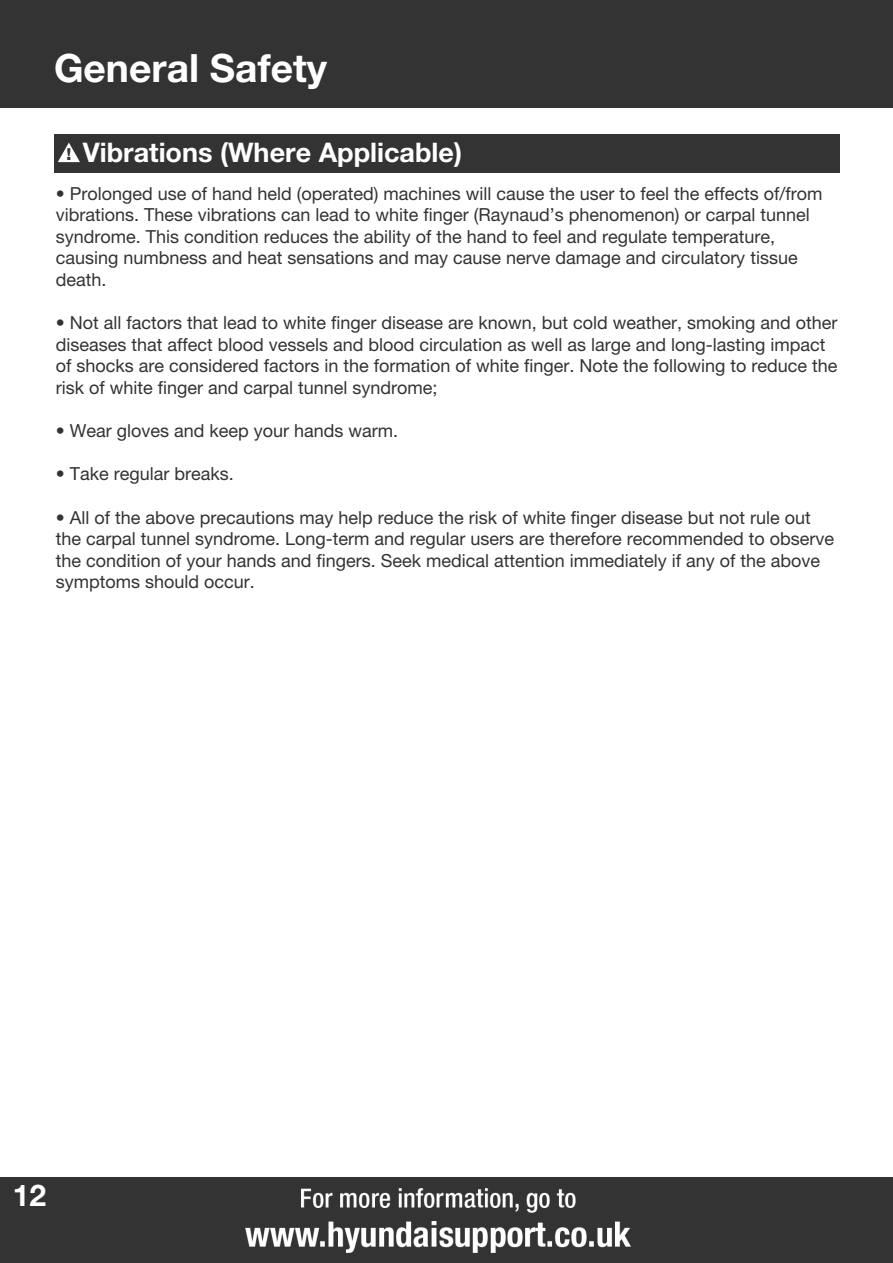
<style>
.page{position:relative;width:893px;height:1263px;background:#fff}
.page>*{position:absolute;margin:0;border:0;box-sizing:border-box;transform-origin:0 0}
.t1{font:700 39px "Helvetica Neue LT Pro";color:#fff}
.t2{font:700 30px "Helvetica Neue LT Pro";color:#fff}
.t3{font:700 27px "Helvetica Neue LT Pro";color:#fff}
.t4{font:18px/21.6px "Helvetica Neue LT Pro";color:#323332}
.t5{font:800 16.5px "Helvetica Neue LT Pro";color:#323332}
</style>
<div class="page">
<div style="left:0;top:0;width:893px;height:107px;background:#323332"></div>
<div style="left:0;top:1178px;width:893px;height:85px;background:#323332"></div>
<img style="left:245px;top:1188px;width:386px;height:65px">
<div style="left:54px;top:134px;width:785px;height:39px;background:#323332"></div>
<svg style="left:58px;top:143px;width:22px;height:19px"></svg>
<p class="t1" style="left:54px;top:44px;width:274px">General Safety</p>
<p class="t5" style="left:66px;top:144px;width:6px">!</p>
<p class="t3" style="left:83px;top:136px;width:381px">Vibrations (Where Applicable)</p>
<p class="t4" style="left:56px;top:182px;width:768px">• Prolonged use of hand held (operated) machines will cause the user to feel the effects of/from vibrations. These vibrations can lead to white finger (Raynaud’s phenomenon) or carpal tunnel syndrome. This condition reduces the ability of the hand to feel and regulate temperature,</p>
<p class="t4" style="left:56px;top:247px;width:743px">causing numbness and heat sensations and may cause nerve damage and circulatory tissue death.</p>
<p class="t4" style="left:56px;top:312px;width:783px">• Not all factors that lead to white finger disease are known, but cold weather, smoking and other diseases that affect blood vessels and blood circulation as well as large and long-lasting impact of shocks are considered factors in the formation of white finger. Note the following to reduce the risk of white finger and carpal tunnel syndrome;</p>
<p class="t4" style="left:56px;top:420px;width:344px">• Wear gloves and keep your hands warm.</p>
<p class="t4" style="left:56px;top:463px;width:180px">• Take regular breaks.</p>
<p class="t4" style="left:56px;top:506px;width:780px">• All of the above precautions may help reduce the risk of white finger disease but not rule out the carpal tunnel syndrome. Long-term and regular users are therefore recommended to observe the condition of your hands and fingers. Seek medical attention immediately if any of the above symptoms should occur.</p>
<p class="t2" style="left:13px;top:1176px;width:35px">12</p>
</div>
